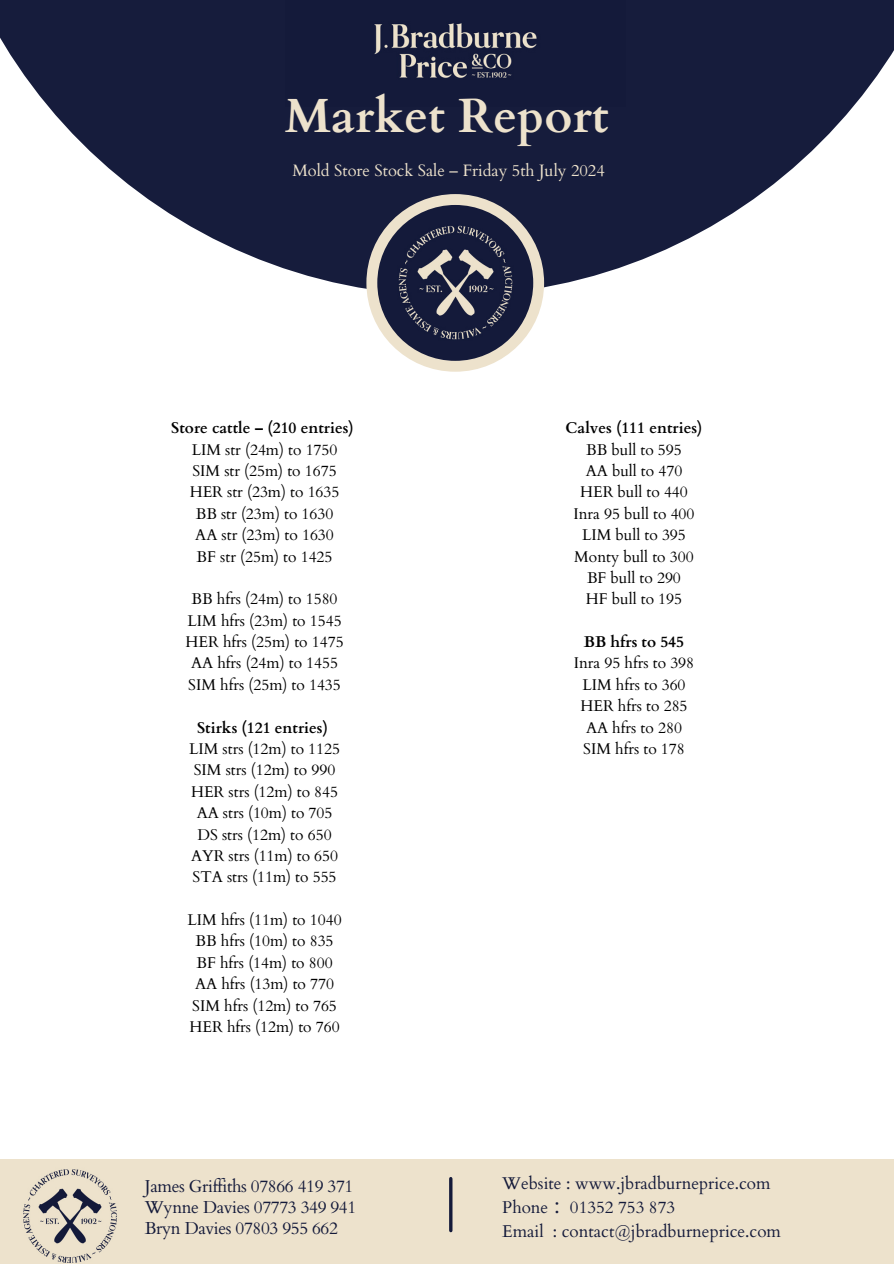
<style>
.page{position:relative;width:894px;height:1264px;background:#fff}
.page>*{position:absolute;margin:0;border:0;box-sizing:border-box;transform-origin:0 0}
.t1{font:700 48px "Cardo";color:#ede2cc}
.t2{font:17.25px "Cardo";letter-spacing:-.02em;color:#141a3a}
.t3{font:17.1px "Cardo";color:#141a3a}
.t4{font:16.5px "Cardo";color:#ede2cc}
.t5{font:15.6px "Cardo";color:#000}
.t6{font:700 15.6px "Cardo";color:#000}
.s1{font-family:"Noto Sans CJ Ksc"}
</style>
<div class="page">
<svg style="left:0;top:0;width:893px;height:295px;fill:#161c3c"></svg>
<svg style="left:366px;top:194px;width:178px;height:178px;background:#e8dec9"></svg>
<img style="left:377px;top:205px;width:156px;height:156px;border-radius:50%">
<div style="left:0;top:1159px;width:893px;height:104px;background:#ede2cc"></div>
<hr style="left:449px;top:1178px;width:3px;height:52px;background:#141a3a">
<img style="left:23px;top:1169px;width:94px;height:94px">
<img style="left:285px;top:0;width:340px;height:106px">
<p class="t1" style="left:284px;top:84px;width:325px">Market Report</p>
<p class="t4" style="left:292px;top:159px;width:314px">Mold Store Stock Sale – Friday 5th July 2024</p>
<p class="t6" style="left:171px;top:418px;width:184px">Store cattle – (210 entries)</p>
<p class="t5" style="left:192px;top:439px;width:147px">LIM str (24m) to 1750</p>
<p class="t5" style="left:192px;top:460px;width:146px">SIM str (25m) to 1675</p>
<p class="t5" style="left:190px;top:482px;width:151px">HER str (23m) to 1635</p>
<p class="t5" style="left:196px;top:503px;width:139px">BB str (23m) to 1630</p>
<p class="t5" style="left:195px;top:524px;width:140px">AA str (23m) to 1630</p>
<p class="t5" style="left:196px;top:546px;width:137px">BF str (25m) to 1425</p>
<p class="t5" style="left:191px;top:589px;width:147px">BB hfrs (24m) to 1580</p>
<p class="t5" style="left:187px;top:610px;width:156px">LIM hfrs (23m) to 1545</p>
<p class="t5" style="left:185px;top:631px;width:160px">HER hfrs (25m) to 1475</p>
<p class="t5" style="left:191px;top:653px;width:148px">AA hfrs (24m) to 1455</p>
<p class="t5" style="left:188px;top:674px;width:154px">SIM hfrs (25m) to 1435</p>
<p class="t6" style="left:197px;top:717px;width:132px">Stirks (121 entries)</p>
<p class="t5" style="left:189px;top:738px;width:152px">LIM strs (12m) to 1125</p>
<p class="t5" style="left:194px;top:760px;width:143px">SIM strs (12m) to 990</p>
<p class="t5" style="left:191px;top:781px;width:148px">HER strs (12m) to 845</p>
<p class="t5" style="left:197px;top:802px;width:137px">AA strs (10m) to 705</p>
<p class="t5" style="left:197px;top:824px;width:136px">DS strs (12m) to 650</p>
<p class="t5" style="left:191px;top:845px;width:149px">AYR strs (11m) to 650</p>
<p class="t5" style="left:192px;top:866px;width:145px">STA strs (11m) to 555</p>
<p class="t5" style="left:187px;top:909px;width:156px">LIM hfrs (11m) to 1040</p>
<p class="t5" style="left:195px;top:931px;width:139px">BB hfrs (10m) to 835</p>
<p class="t5" style="left:196px;top:952px;width:138px">BF hfrs (14m) to 800</p>
<p class="t5" style="left:195px;top:973px;width:140px">AA hfrs (13m) to 770</p>
<p class="t5" style="left:192px;top:995px;width:146px">SIM hfrs (12m) to 765</p>
<p class="t5" style="left:189px;top:1016px;width:152px">HER hfrs (12m) to 760</p>
<p class="t2" style="left:145px;top:1174px;width:210px">James Griffiths 07866 419 371</p>
<p class="t2" style="left:145px;top:1195px;width:213px">Wynne Davies 07773 349 941</p>
<p class="t2" style="left:145px;top:1217px;width:194px">Bryn Davies 07803 955 662</p>
<p class="t6" style="left:565px;top:418px;width:138px">Calves (111 entries)</p>
<p class="t5" style="left:586px;top:439px;width:97px">BB bull to 595</p>
<p class="t5" style="left:585px;top:460px;width:98px">AA bull to 470</p>
<p class="t5" style="left:580px;top:482px;width:109px">HER bull to 440</p>
<p class="t5" style="left:573px;top:503px;width:122px">Inra 95 bull to 400</p>
<p class="t5" style="left:582px;top:524px;width:105px">LIM bull to 395</p>
<p class="t5" style="left:574px;top:546px;width:121px">Monty bull to 300</p>
<p class="t5" style="left:587px;top:567px;width:95px">BF bull to 290</p>
<p class="t5" style="left:585px;top:589px;width:98px">HF bull to 195</p>
<p class="t6" style="left:583px;top:631px;width:102px">BB hfrs to 545</p>
<p class="t5" style="left:573px;top:653px;width:122px">Inra 95 hfrs to 398</p>
<p class="t5" style="left:582px;top:674px;width:105px">LIM hfrs to 360</p>
<p class="t5" style="left:580px;top:695px;width:109px">HER hfrs to 285</p>
<p class="t5" style="left:586px;top:717px;width:97px">AA hfrs to 280</p>
<p class="t5" style="left:583px;top:738px;width:103px">SIM hfrs to 178</p>
<p class="t3" style="left:502px;top:1172px;width:270px">Website : www.jbradburneprice.com</p>
<p class="t3" style="left:502px;top:1195px;width:174px">Phone <span class="s1">：</span>01352 753 873</p>
<p class="t3" style="left:502px;top:1219px;width:280px">Email : contact@jbradburneprice.com</p>
</div>
